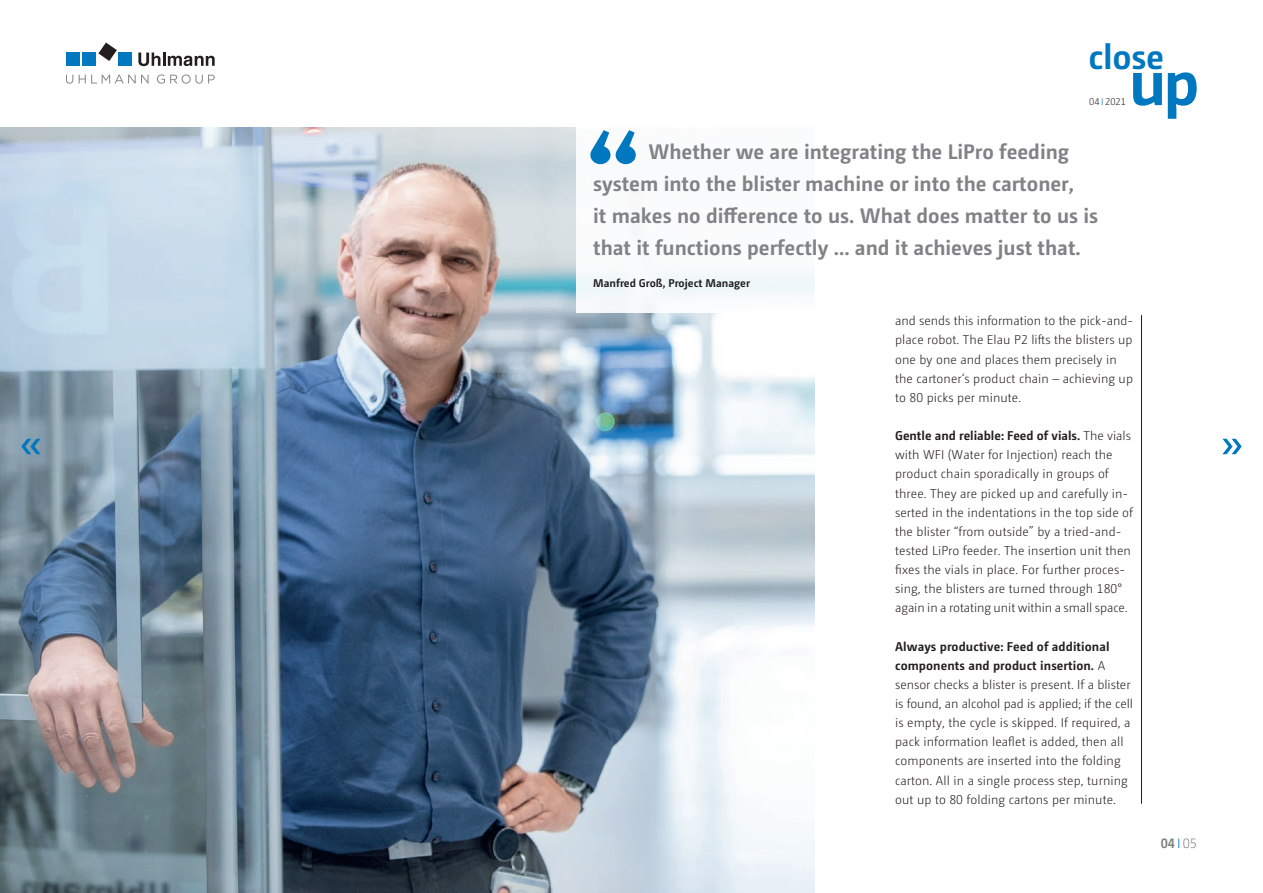
<style>
.page{position:relative;width:1263px;height:893px;background:#fff}
.page>*{position:absolute;margin:0;border:0;box-sizing:border-box;transform-origin:0 0}
.t1{font:127.5px "Charlotte Bold Plain";color:#0078c0}
.t2{font:700 64.8px "Camingo Dos Pro";color:#0078c0}
.t3{font:700 34.95px "Camingo Dos Pro";letter-spacing:-.01em;color:#0078c0}
.t4{font:700 21px/32px "Camingo Dos Pro";color:#808285}
.t5{font:700 13.5px "Camingo Dos Pro";color:#808285}
.t6{font:300 12.75px/19.2px "Camingo Dos Pro";letter-spacing:.005em;color:#231f20}
.t7{font:700 11.25px "Camingo Dos Pro";color:#231f20}
.t8{font:300 9.75px "Camingo Dos Pro";color:#231f20}
.s1{color:#0078c0}
.s2{font-weight:700}
.s3{font-weight:300;color:#0078c0}
.s4{font-weight:300}
</style>
<div class="page">
<img style="left:0;top:128px;width:814px;height:765px">
<hr style="left:1141px;top:315px;width:1px;height:489px;background:#231f20">
<svg style="left:21px;top:439px;width:19px;height:15px"></svg>
<svg style="left:1222px;top:439px;width:20px;height:15px"></svg>
<div style="left:576px;top:108px;width:336px;height:205px;background:#fff"></div>
<svg style="left:98px;top:43px;width:19px;height:18px"></svg>
<div style="left:66px;top:52px;width:13px;height:14px;background:#0078c0"></div>
<div style="left:82px;top:52px;width:14px;height:14px;background:#0078c0"></div>
<div style="left:119px;top:52px;width:13px;height:14px;background:#0078c0"></div>
<svg style="left:138px;top:53px;width:77px;height:13px"></svg>
<svg style="left:66px;top:74px;width:149px;height:10px"></svg>
<h3 class="t3" style="left:1089px;top:35px;width:77px">close</h3>
<p class="t8" style="left:1089px;top:96px;width:38px">04 <span class="s1">I</span> 2021</p>
<h2 class="t2" style="left:1129px;top:43px;width:72px">up</h2>
<h1 class="t1" style="left:583px;top:101px;width:63px">“</h1>
<h3 class="t4" style="left:593px;top:136px;width:506px;text-indent:55px">Whether we are integrating the LiPro feeding system into the blister machine or into the cartoner,<br>it makes no difference to us. What does matter to us is that it functions perfectly … and it achieves just that.</h3>
<p class="t7" style="left:593px;top:276px;width:158px">Manfred Groß, Project Manager</p>
<p class="t6" style="left:895px;top:311px;width:240px">and sends this information to the pick-and&shy;place robot. The Elau P2 lifts the blisters up one by one and places them precisely in the cartoner‘s product chain – achieving up to 80 picks per minute.</p>
<p class="t6" style="left:895px;top:426px;width:239px"><span class="s2">Gentle and reliable: Feed of vials.</span> The vials with WFI (Water for Injection) reach the product chain sporadically in groups of three. They are picked up and carefully in&shy;serted in the indentations in the top side of the blister “from outside” by a tried-and&shy;tested LiPro feeder. The insertion unit then fixes the vials in place. For further proces&shy;sing, the blisters are turned through 180° again in a rotating unit within a small space.</p>
<p class="t6" style="left:895px;top:637px;width:239px"><span class="s2">Always productive: Feed of additional components and product insertion.</span> A sensor checks a blister is present. If a blister is found, an alcohol pad is applied; if the cell is empty, the cycle is skipped. If required, a pack information leaflet is added, then all components are inserted into the folding carton. All in a single process step, turning out up to 80 folding cartons per minute.</p>
<p class="t5" style="left:1161px;top:835px;width:38px">04<span class="s3">I</span><span class="s4">05</span></p>
</div>
